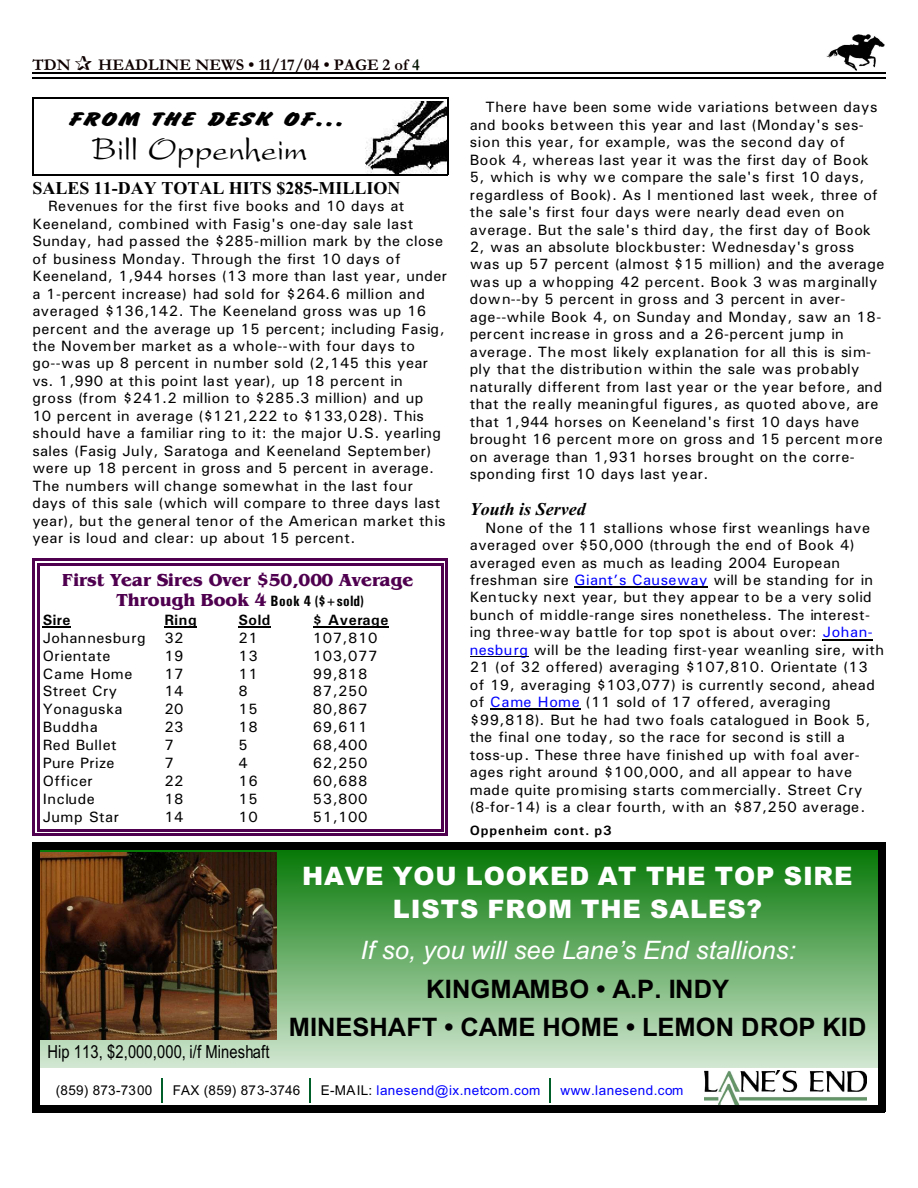
<style>
.page{position:relative;width:918px;height:1188px;background:#fff}
.page>*{position:absolute;margin:0;border:0;box-sizing:border-box;transform-origin:0 0}
.t1{font:30px "Preston Script";color:#000}
.t2{font:700 25.5px/38px "Arial";color:#000;text-align:center}
.t3{font:900 25.5px/32.2px "Arial";letter-spacing:.03em;color:#fff;text-align:center}
.t4{font:italic 25.5px "Arial";letter-spacing:.005em;color:#fff}
.t5{font:21px "Brush Hand Expanded";letter-spacing:.005em;color:#000}
.t6{font:18px "Benguiat Bk BT";letter-spacing:.005em;color:#4f004f}
.t7{font:700 18px "Times New Roman";color:#000}
.t8{font:18px "Arial Narrow";letter-spacing:.005em;color:#000}
.t9{font:italic 700 18px "Times New Roman";color:#000}
.t10{font:700 16.5px "Garamond";letter-spacing:.005em;color:#0f0000}
.t11{font:15px/17.4px "Univers";letter-spacing:.03em;color:#000}
.t12{font:700 15px "Univers Condensed";letter-spacing:.03em;color:#000}
.t13{font:700 15px "Univers";letter-spacing:.04em;color:#000}
.t14{font:15px "Univers";letter-spacing:.06em;color:#000}
.t15{font:13.5px "Arial";letter-spacing:.035em;color:#00f}
.t16{font:13.5px "Arial";letter-spacing:.02em;color:#000}
.t17{font:700 13.5px "Univers";letter-spacing:.065em;color:#000}
.s1{color:#001400}
.s2{font-family:"Benguiat Bk BT";font-weight:400;font-size:18px;color:#4f004f}
.s3{color:#00f}
.s4{color:#000}
</style>
<div class="page">
<img style="left:826px;top:34px;width:59px;height:36px">
<hr style="left:32px;top:72px;width:853px;height:1px;background:#000">
<hr style="left:32px;top:77px;width:853px;height:2px;background:#000">
<svg style="left:39px;top:849px;width:839px;height:256px;background:#6fb06f"></svg>
<img style="left:40px;top:852px;width:237px;height:188px">
<div style="left:40px;top:1068px;width:838px;height:37px;background:#fff"></div>
<img style="left:704px;top:1070px;width:162px;height:35px">
<svg style="left:162px;top:1078px;width:1px;height:24px"></svg>
<svg style="left:310px;top:1078px;width:1px;height:24px"></svg>
<hr style="left:549px;top:1078px;width:2px;height:24px;background:#005e29">
<div style="left:32px;top:842px;width:7px;height:270px;background:#000"></div>
<div style="left:878px;top:842px;width:7px;height:270px;background:#000"></div>
<div style="left:32px;top:842px;width:853px;height:7px;background:#000"></div>
<div style="left:32px;top:1105px;width:853px;height:7px;background:#000"></div>
<img style="left:365px;top:101px;width:81px;height:72px">
<hr style="left:33px;top:97px;width:1px;height:78px;background:#000">
<hr style="left:447px;top:97px;width:1px;height:78px;background:#000">
<hr style="left:33px;top:97px;width:415px;height:1px;background:#000">
<hr style="left:33px;top:174px;width:415px;height:1px;background:#000">
<svg style="left:43px;top:626px;width:28px;height:1px"></svg>
<hr style="left:164px;top:626px;width:33px;height:1px;background:#000">
<hr style="left:238px;top:626px;width:33px;height:1px;background:#000">
<hr style="left:313px;top:626px;width:76px;height:1px;background:#000">
<hr style="left:37px;top:563px;width:2px;height:269px;background:#4f004f">
<hr style="left:441px;top:563px;width:3px;height:269px;background:#4f004f">
<hr style="left:37px;top:563px;width:407px;height:3px;background:#4f004f">
<hr style="left:37px;top:829px;width:407px;height:3px;background:#4f004f">
<hr style="left:32px;top:559px;width:3px;height:277px;background:#4f004f">
<hr style="left:445px;top:559px;width:3px;height:277px;background:#4f004f">
<hr style="left:32px;top:559px;width:416px;height:2px;background:#4f004f">
<hr style="left:32px;top:833px;width:416px;height:3px;background:#4f004f">
<hr style="left:575px;top:587px;width:133px;height:1px;background:#000">
<hr style="left:823px;top:639px;width:50px;height:1px;background:#000">
<hr style="left:470px;top:656px;width:58px;height:1px;background:#000">
<hr style="left:490px;top:709px;width:90px;height:1px;background:#000">
<p class="t10" style="left:32px;top:59px;width:40px">TDN</p>
<p class="t10" style="left:98px;top:59px;width:323px">HEADLINE NEWS • 11/17/04 • PAGE 2 of <span class="s1">4</span></p>
<h3 class="t5" style="left:68px;top:108px;width:277px">FROM THE DESK OF...</h3>
<h1 class="t1" style="left:92px;top:131px;width:217px">Bill Oppenheim</h1>
<p class="t7" style="left:32px;top:182px;width:370px">SALES 11-DAY TOTAL HITS $285-MILLION</p>
<p class="t11" style="left:32px;top:199px;width:416px;text-indent:16px">Revenues for the first five books and 10 days at Keeneland, combined with Fasig's one-day sale last Sunday, had passed the $285-million mark by the close of business Monday. Through the first 10 days of Keeneland, 1,944 horses (13 more than last year, under a 1-percent increase) had sold for $264.6 million and averaged $136,142. The Keeneland gross was up 16 percent and the average up 15 percent; including Fasig, the November market as a whole--with four days to go--was up 8 percent in number sold (2,145 this year vs. 1,990 at this point last year), up 18 percent in<br>gross (from $241.2 million to $285.3 million) and up<br>10 percent in average ($121,222 to $133,028). This should have a familiar ring to it: the major U.S. yearling sales (Fasig July, Saratoga and Keeneland September) were up 18 percent in gross and 5 percent in average.<br>The numbers will change somewhat in the last four days of this sale (which will compare to three days last year), but the general tenor of the American market this year is loud and clear: up about 15 percent.</p>
<p class="t6" style="left:62px;top:573px;width:353px">First Year Sires Over $50,000 Average</p>
<p class="t12" style="left:116px;top:595px;width:249px"><span class="s2">Through Book 4</span> Book 4 ($+sold)</p>
<p class="t13" style="left:43px;top:614px;width:29px">Sire</p>
<p class="t13" style="left:164px;top:614px;width:34px">Ring</p>
<p class="t13" style="left:238px;top:614px;width:33px">Sold</p>
<p class="t13" style="left:313px;top:614px;width:77px">$ Average</p>
<p class="t11" style="left:43px;top:630px;width:142px">Johannesburg 32</p>
<p class="t11" style="left:238px;top:630px;width:21px">21</p>
<p class="t11" style="left:313px;top:630px;width:66px">107,810</p>
<p class="t11" style="left:43px;top:648px;width:69px">Orientate</p>
<p class="t11" style="left:164px;top:648px;width:21px">19</p>
<p class="t11" style="left:238px;top:648px;width:21px">13</p>
<p class="t11" style="left:313px;top:648px;width:66px">103,077</p>
<p class="t14" style="left:43px;top:668px;width:91px">Came Home</p>
<p class="t11" style="left:164px;top:666px;width:21px">17</p>
<p class="t11" style="left:238px;top:666px;width:21px">11</p>
<p class="t11" style="left:313px;top:666px;width:56px">99,818</p>
<p class="t11" style="left:43px;top:684px;width:76px">Street Cry</p>
<p class="t11" style="left:164px;top:684px;width:21px">14</p>
<p class="t11" style="left:238px;top:684px;width:11px">8</p>
<p class="t11" style="left:313px;top:684px;width:56px">87,250</p>
<p class="t11" style="left:43px;top:702px;width:81px">Yonaguska</p>
<p class="t11" style="left:164px;top:702px;width:21px">20</p>
<p class="t11" style="left:238px;top:702px;width:21px">15</p>
<p class="t11" style="left:313px;top:702px;width:56px">80,867</p>
<p class="t11" style="left:43px;top:720px;width:56px">Buddha</p>
<p class="t11" style="left:164px;top:720px;width:21px">23</p>
<p class="t11" style="left:238px;top:720px;width:21px">18</p>
<p class="t11" style="left:313px;top:720px;width:56px">69,611</p>
<p class="t11" style="left:43px;top:738px;width:75px">Red Bullet</p>
<p class="t11" style="left:164px;top:738px;width:11px">7</p>
<p class="t11" style="left:238px;top:738px;width:11px">5</p>
<p class="t11" style="left:313px;top:738px;width:56px">68,400</p>
<p class="t11" style="left:43px;top:756px;width:73px">Pure Prize</p>
<p class="t11" style="left:164px;top:756px;width:11px">7</p>
<p class="t11" style="left:238px;top:756px;width:11px">4</p>
<p class="t11" style="left:313px;top:756px;width:56px">62,250</p>
<p class="t11" style="left:43px;top:774px;width:52px">Officer</p>
<p class="t11" style="left:164px;top:774px;width:21px">22</p>
<p class="t11" style="left:238px;top:774px;width:21px">16</p>
<p class="t11" style="left:313px;top:774px;width:56px">60,688</p>
<p class="t11" style="left:43px;top:791px;width:54px">Include</p>
<p class="t11" style="left:164px;top:791px;width:21px">18</p>
<p class="t11" style="left:238px;top:791px;width:21px">15</p>
<p class="t11" style="left:313px;top:791px;width:56px">53,800</p>
<p class="t11" style="left:43px;top:809px;width:78px">Jump Star</p>
<p class="t11" style="left:164px;top:809px;width:21px">14</p>
<p class="t11" style="left:238px;top:809px;width:21px">10</p>
<p class="t11" style="left:313px;top:809px;width:56px">51,100</p>
<p class="t11" style="left:470px;top:100px;width:416px;text-indent:16px">There have been some wide variations between days and books between this year and last (Monday's ses&shy;sion this year, for example, was the second day of Book 4, whereas last year it was the first day of Book 5, which is why we compare the sale's first 10 days, regardless of Book). As I mentioned last week, three of the sale's first four days were nearly dead even on average. But the sale's third day, the first day of Book 2, was an absolute blockbuster: Wednesday's gross was up 57 percent (almost $15 million) and the average was up a whopping 42 percent. Book 3 was marginally down--by 5 percent in gross and 3 percent in aver&shy;age--while Book 4, on Sunday and Monday, saw an 18- percent increase in gross and a 26-percent jump in average. The most likely explanation for all this is sim&shy;ply that the distribution within the sale was probably naturally different from last year or the year before, and that the really meaningful figures, as quoted above, are that 1,944 horses on Keeneland's first 10 days have brought 16 percent more on gross and 15 percent more on average than 1,931 horses brought on the corre&shy;sponding first 10 days last year.</p>
<p class="t9" style="left:470px;top:503px;width:118px">Youth is Served</p>
<p class="t11" style="left:470px;top:520px;width:416px;text-indent:16px">None of the 11 stallions whose first weanlings have averaged over $50,000 (through the end of Book 4) averaged even as much as leading 2004 European freshman sire <span class="s3">Giant’s Causeway</span> will be standing for in Kentucky next year, but they appear to be a very solid bunch of middle-range sires nonetheless. The interest&shy;ing three-way battle for top spot is about over: <span class="s3">Johan&shy;nesburg</span> will be the leading first-year weanling sire, with 21 (of 32 offered) averaging $107,810. Orientate (13 of 19, averaging $103,077) is currently second, ahead of <span class="s3">Came Home</span> (11 sold of 17 offered, averaging $99,818). But he had two foals catalogued in Book 5, the final one today, so the race for second is still a toss-up. These three have finished up with foal aver&shy;ages right around $100,000, and all appear to have made quite promising starts commercially. Street Cry (8-for-14) is a clear fourth, with an $87,250 average.</p>
<p class="t17" style="left:470px;top:826px;width:143px">Oppenheim cont. p3</p>
<h2 class="t3" style="left:302px;top:863px;width:552px">HAVE YOU LOOKED AT THE TOP SIRE<br>LISTS FROM THE SALES?</h2>
<h2 class="t4" style="left:361px;top:940px;width:437px">If so, you will see Lane’s End stallions:</h2>
<h2 class="t2" style="left:289px;top:973px;width:579px">KINGMAMBO • A.P. INDY<br>MINESHAFT • CAME HOME • LEMON DROP KID</h2>
<p class="t8" style="left:47px;top:1045px;width:224px">Hip 113, $2,000,000, i/f Mineshaft</p>
<p class="t16" style="left:56px;top:1085px;width:98px">(859) 873-7300</p>
<p class="t16" style="left:173px;top:1085px;width:129px">FAX (859) 873-3746</p>
<p class="t15" style="left:321px;top:1085px;width:221px"><span class="s4">E-MAIL:</span> lanesend@ix.netcom.com</p>
<p class="t15" style="left:561px;top:1085px;width:125px">www.lanesend.com</p>
</div>
